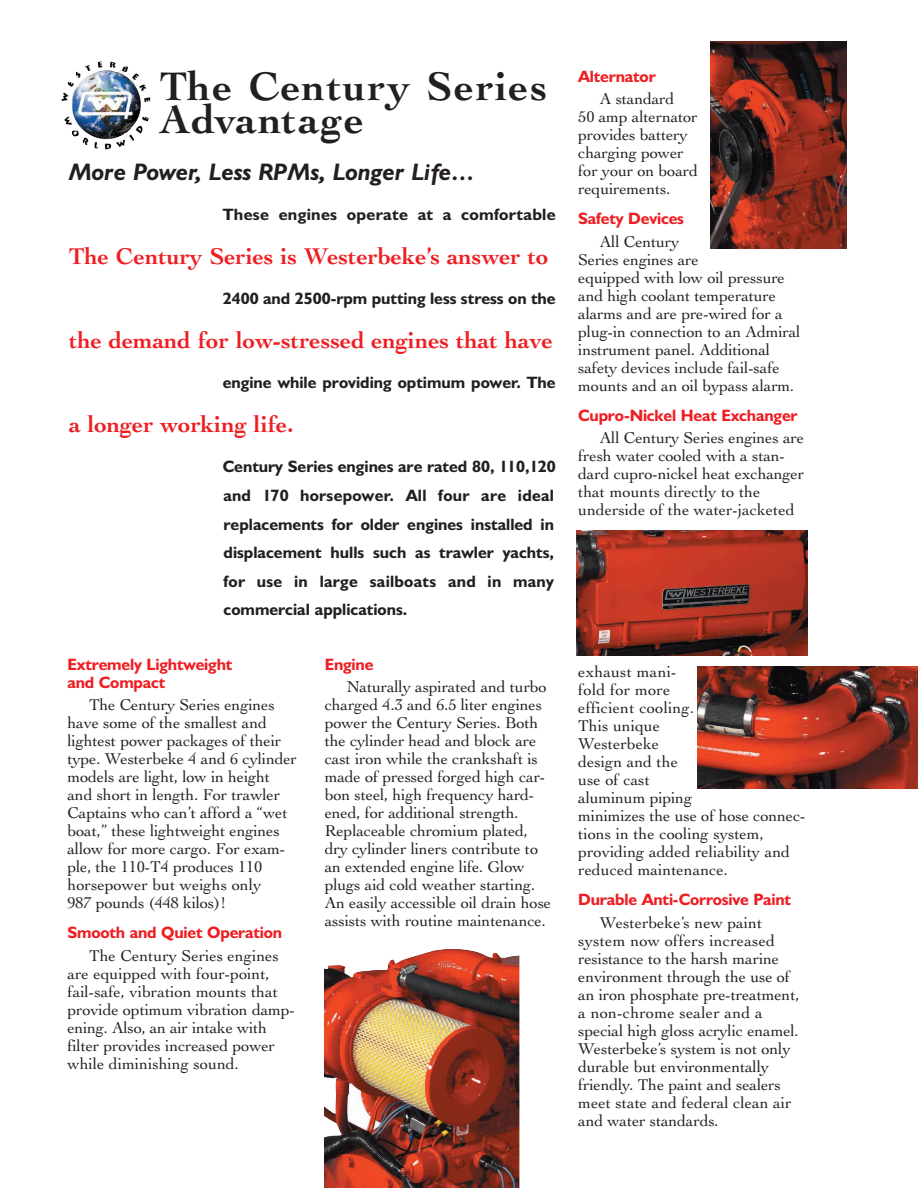
<style>
.page{position:relative;width:918px;height:1188px;background:#fff}
.page>*{position:absolute;margin:0;border:0;box-sizing:border-box;transform-origin:0 0}
.t1{font:700 42px/33px "Cochin";letter-spacing:.05em;color:#231f20}
.t2{font:700 24px "Cochin";color:#ee1e23}
.t3{font:italic 700 24px "Humanist 521 BT";color:#231f20}
.t4{font:16.5px/18px "Cochin";letter-spacing:-.01em;color:#231f20}
.t5{font:700 16.5px/28.5px "Humanist 521 BT";color:#231f20;text-align:justify}
.t6{font:700 16.5px/18px "Humanist 521 BT";letter-spacing:-.01em;color:#ee1e23}
</style>
<div class="page">
<img style="left:324px;top:949px;width:196px;height:239px">
<img style="left:711px;top:42px;width:136px;height:207px">
<img style="left:576px;top:531px;width:232px;height:124px">
<img style="left:698px;top:666px;width:220px;height:123px">
<img style="left:61px;top:61px;width:90px;height:89px">
<h1 class="t1" style="left:160px;top:74px;width:389px">The Century Series<br>Advantage</h1>
<p class="t6" style="left:578px;top:69px;width:79px">Alternator</p>
<p class="t4" style="left:578px;top:91px;width:121px;text-indent:22px">A standard<br>50 amp alternator provides battery charging power for your on board requirements.</p>
<p class="t6" style="left:578px;top:212px;width:107px">Safety Devices</p>
<p class="t4" style="left:578px;top:234px;width:224px;text-indent:22px">All Century<br>Series engines are<br>equipped with low oil pressure and high coolant temperature alarms and are pre-wired for a plug-in connection to an Admiral instrument panel. Additional safety devices include fail-safe mounts and an oil bypass alarm.</p>
<p class="t6" style="left:578px;top:408px;width:221px">Cupro-Nickel Heat Exchanger</p>
<p class="t4" style="left:578px;top:430px;width:227px;text-indent:22px">All Century Series engines are fresh water cooled with a stan&shy;dard cupro-nickel heat exchanger that mounts directly to the underside of the water-jacketed</p>
<h2 class="t3" style="left:69px;top:163px;width:407px">More Power, Less RPMs, Longer Life...</h2>
<p class="t5" style="left:223px;top:202px;width:335px">These engines operate at a comfortable</p>
<h2 class="t2" style="left:69px;top:247px;width:481px">The Century Series is Westerbeke’s answer to</h2>
<p class="t5" style="left:223px;top:286px;width:334px">2400 and 2500-rpm putting less stress on the</p>
<h2 class="t2" style="left:69px;top:331px;width:485px">the demand for low-stressed engines that have</h2>
<p class="t5" style="left:223px;top:370px;width:334px">engine while providing optimum power. The</p>
<h2 class="t2" style="left:69px;top:415px;width:226px">a longer working life.</h2>
<p class="t5" style="left:223px;top:454px;width:334px">Century Series engines are rated 80, 110,120</p>
<p class="t5" style="left:224px;top:483px;width:332px">and 170 horsepower. All four are ideal replacements for older engines installed in displacement hulls such as trawler yachts, for use in large sailboats and in many commercial applications.</p>
<p class="t6" style="left:68px;top:657px;width:166px">Extremely Lightweight and Compact</p>
<p class="t4" style="left:68px;top:698px;width:231px;text-indent:22px">The Century Series engines have some of the smallest and lightest power packages of their type. Westerbeke 4 and 6 cylinder models are light, low in height and short in length. For trawler<br>Captains who can’t afford a “wet boat,” these lightweight engines allow for more cargo. For exam&shy;ple, the 110-T4 produces 110 horsepower but weighs only<br>987 pounds (448 kilos)!</p>
<p class="t6" style="left:68px;top:926px;width:216px">Smooth and Quiet Operation</p>
<p class="t4" style="left:68px;top:948px;width:229px;text-indent:22px">The Century Series engines are equipped with four-point, fail-safe, vibration mounts that provide optimum vibration damp&shy;ening. Also, an air intake with filter provides increased power while diminishing sound.</p>
<p class="t6" style="left:325px;top:657px;width:50px">Engine</p>
<p class="t4" style="left:325px;top:680px;width:228px;text-indent:22px">Naturally aspirated and turbo charged 4.3 and 6.5 liter engines power the Century Series. Both the cylinder head and block are cast iron while the crankshaft is made of pressed forged high car&shy;bon steel, high frequency hard&shy;ened, for additional strength.<br>Replaceable chromium plated, dry cylinder liners contribute to an extended engine life. Glow plugs aid cold weather starting.<br>An easily accessible oil drain hose assists with routine maintenance.</p>
<p class="t4" style="left:578px;top:664px;width:229px">exhaust mani-<br>fold for more<br>efficient cooling.<br>This unique<br>Westerbeke<br>design and the<br>use of cast<br>aluminum piping<br>minimizes the use of hose connec&shy;tions in the cooling system, providing added reliability and reduced maintenance.</p>
<p class="t6" style="left:578px;top:893px;width:214px">Durable Anti-Corrosive Paint</p>
<p class="t4" style="left:578px;top:915px;width:223px;text-indent:22px">Westerbeke’s new paint system now offers increased resistance to the harsh marine environment through the use of an iron phosphate pre-treatment, a non-chrome sealer and a special high gloss acrylic enamel.<br>Westerbeke’s system is not only durable but environmentally friendly. The paint and sealers meet state and federal clean air and water standards.</p>
</div>
